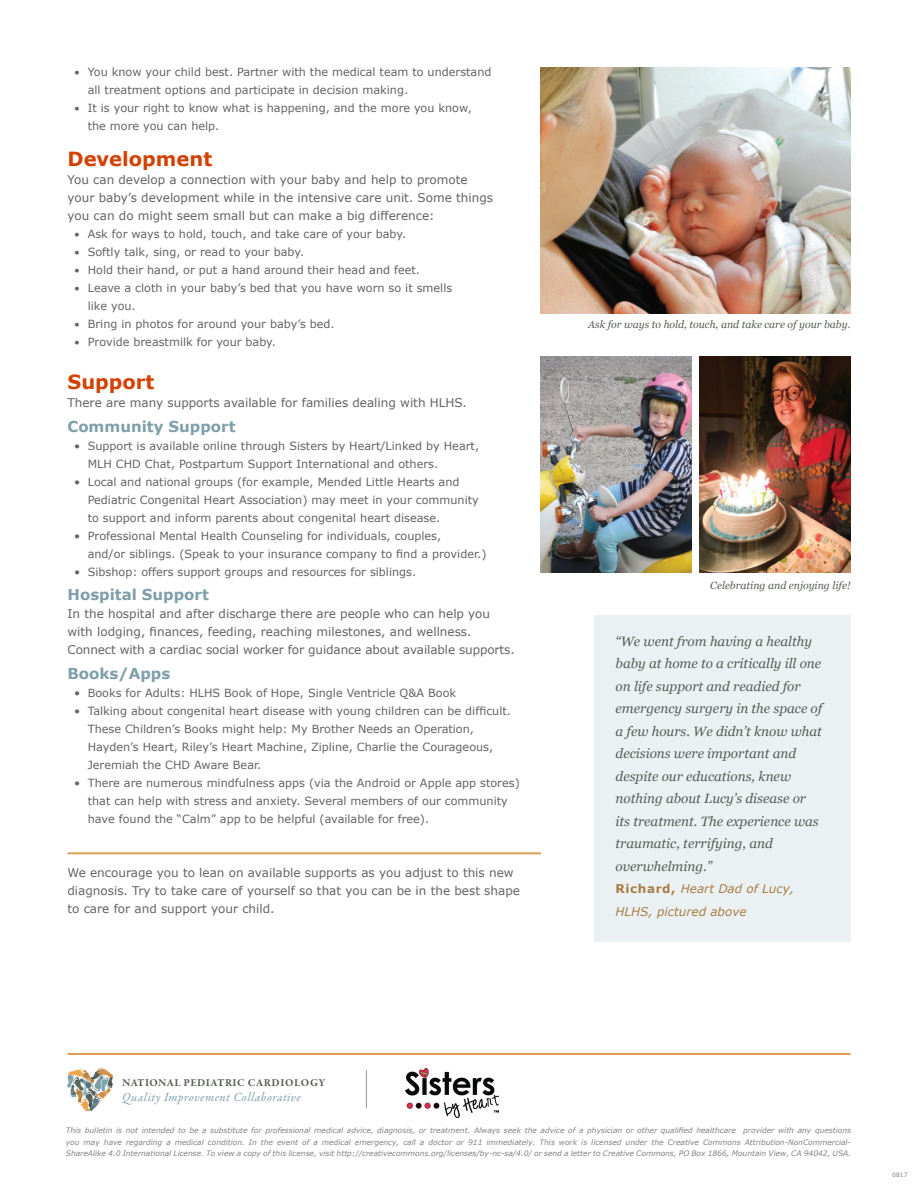
<style>
.page{position:relative;width:918px;height:1188px;background:#fff}
.page>*{position:absolute;margin:0;border:0;box-sizing:border-box;transform-origin:0 0}
.t1{font:700 19.5px "Verdana";color:#d24101}
.t2{font:700 15px "Verdana";color:#7f9faa}
.t3{font:italic 13.5px/22.5px "Georgia";color:#555f55}
.t4{font:italic 12.45px "Garamond Premr Pro";letter-spacing:.035em;color:#7f9faa}
.t5{font:12px/18px "Verdana";color:#636366}
.t6{font:italic 12px/22.5px "Verdana";color:#a67d45}
.t7{font:11.25px/18px "Verdana";color:#636366}
.t8{font:700 10.8px "Garamond Premr Pro";letter-spacing:.045em;color:#555f55}
.t9{font:italic 10.5px "Georgia";color:#555f55}
.t10{font:italic 7.5px/11.2px "Verdana";color:#808285;text-align:justify}
.t11{font:6px "Verdana";color:#808285}
.s1{font-size:10.5px}
.s2{font-weight:700;font-style:normal}
</style>
<div class="page">
<hr style="left:68px;top:1053px;width:782px;height:2px;background:#db9f4e">
<img style="left:68px;top:1067px;width:45px;height:44px">
<hr style="left:366px;top:1070px;width:1px;height:38px;background:#939598">
<img style="left:405px;top:1068px;width:94px;height:50px">
<div style="left:594px;top:615px;width:256px;height:327px;background:#ebf1f3"></div>
<img style="left:540px;top:68px;width:310px;height:245px">
<img style="left:699px;top:356px;width:151px;height:217px">
<img style="left:540px;top:356px;width:151px;height:217px">
<hr style="left:68px;top:852px;width:473px;height:2px;background:#db9f4e">
<p class="t7" style="left:88px;top:63px;width:405px;text-indent:-14px"><span class="s1">•</span> You know your child best. Partner with the medical team to understand all treatment options and participate in decision making.</p>
<p class="t7" style="left:88px;top:99px;width:386px;text-indent:-14px"><span class="s1">•</span> It is your right to know what is happening, and the more you know, the more you can help.</p>
<h1 class="t1" style="left:68px;top:146px;width:146px">Development</h1>
<p class="t5" style="left:68px;top:171px;width:427px">You can develop a connection with your baby and help to promote your baby’s development while in the intensive care unit. Some things you can do might seem small but can make a big difference:</p>
<p class="t7" style="left:74px;top:225px;width:333px"><span class="s1">•</span> Ask for ways to hold, touch, and take care of your baby.</p>
<p class="t7" style="left:74px;top:243px;width:231px"><span class="s1">•</span> Softly talk, sing, or read to your baby.</p>
<p class="t7" style="left:74px;top:261px;width:347px"><span class="s1">•</span> Hold their hand, or put a hand around their head and feet.</p>
<p class="t7" style="left:88px;top:279px;width:366px;text-indent:-14px"><span class="s1">•</span> Leave a cloth in your baby’s bed that you have worn so it smells like you.</p>
<p class="t7" style="left:74px;top:315px;width:262px"><span class="s1">•</span> Bring in photos for around your baby’s bed.</p>
<p class="t7" style="left:74px;top:333px;width:203px"><span class="s1">•</span> Provide breastmilk for your baby.</p>
<h1 class="t1" style="left:68px;top:369px;width:88px">Support</h1>
<p class="t5" style="left:68px;top:394px;width:401px">There are many supports available for families dealing with HLHS.</p>
<h2 class="t2" style="left:68px;top:416px;width:170px">Community Support</h2>
<p class="t7" style="left:88px;top:437px;width:393px;text-indent:-14px">• Support is available online through Sisters by Heart/Linked by Heart,<br>MLH CHD Chat, Postpartum Support International and others.</p>
<p class="t7" style="left:88px;top:473px;width:393px;text-indent:-14px">• Local and national groups (for example, Mended Little Hearts and<br>Pediatric Congenital Heart Association) may meet in your community to support and inform parents about congenital heart disease.</p>
<p class="t7" style="left:88px;top:527px;width:400px;text-indent:-14px">• Professional Mental Health Counseling for individuals, couples,<br>and/or siblings. (Speak to your insurance company to find a provider.)</p>
<p class="t7" style="left:74px;top:563px;width:343px">• Sibshop: offers support groups and resources for siblings.</p>
<h2 class="t2" style="left:68px;top:585px;width:143px">Hospital Support</h2>
<p class="t5" style="left:68px;top:605px;width:449px">In the hospital and after discharge there are people who can help you with lodging, finances, feeding, reaching milestones, and wellness.<br>Connect with a cardiac social worker for guidance about available supports.</p>
<h2 class="t2" style="left:68px;top:664px;width:104px">Books/Apps</h2>
<p class="t7" style="left:74px;top:684px;width:383px">• Books for Adults: HLHS Book of Hope, Single Ventricle Q&amp;A Book</p>
<p class="t7" style="left:88px;top:702px;width:425px;text-indent:-14px">• Talking about congenital heart disease with young children can be difficult.<br>These Children’s Books might help: My Brother Needs an Operation, Hayden’s Heart, Riley’s Heart Machine, Zipline, Charlie the Courageous, Jeremiah the CHD Aware Bear.</p>
<p class="t7" style="left:88px;top:774px;width:434px;text-indent:-14px">• There are numerous mindfulness apps (via the Android or Apple app stores) that can help with stress and anxiety. Several members of our community have found the “Calm” app to be helpful (available for free).</p>
<p class="t5" style="left:68px;top:864px;width:454px">We encourage you to lean on available supports as you adjust to this new diagnosis. Try to take care of yourself so that you can be in the best shape to care for and support your child.</p>
<p class="t9" style="left:588px;top:317px;width:264px">Ask for ways to hold, touch, and take care of your baby.</p>
<p class="t9" style="left:710px;top:578px;width:142px">Celebrating and enjoying life!</p>
<p class="t3" style="left:616px;top:629px;width:208px">“We went from having a healthy baby at home to a critically ill one on life support and readied for emergency surgery in the space of a few hours. We didn’t know what decisions were important and despite our educations, knew nothing about Lucy’s disease or its treatment. The experience was traumatic, terrifying, and overwhelming.”</p>
<p class="t6" style="left:616px;top:878px;width:180px"><span class="s2">Richard,</span> Heart Dad of Lucy,<br>HLHS, pictured above</p>
<p class="t8" style="left:122px;top:1076px;width:205px">NATIONAL PEDIATRIC CARDIOLOGY</p>
<p class="t4" style="left:122px;top:1090px;width:180px">Quality Improvement Collaborative</p>
<p class="t10" style="left:66px;top:1125px;width:787px">This bulletin is not intended to be a substitute for professional medical advice, diagnosis, or treatment. Always seek the advice of a physician or other qualified healthcare provider with any questions you may have regarding a medical condition. In the event of a medical emergency, call a doctor or 911 immediately. This work is licensed under the Creative Commons Attribution-NonCommercial-ShareAlike 4.0 International License. To view a copy of this license, visit http://creativecommons.org/licenses/by-nc-sa/4.0/ or send a letter to Creative Commons, PO Box 1866, Mountain View, CA 94042, USA.</p>
<p class="t11" style="left:892px;top:1171px;width:17px">0817</p>
</div>
